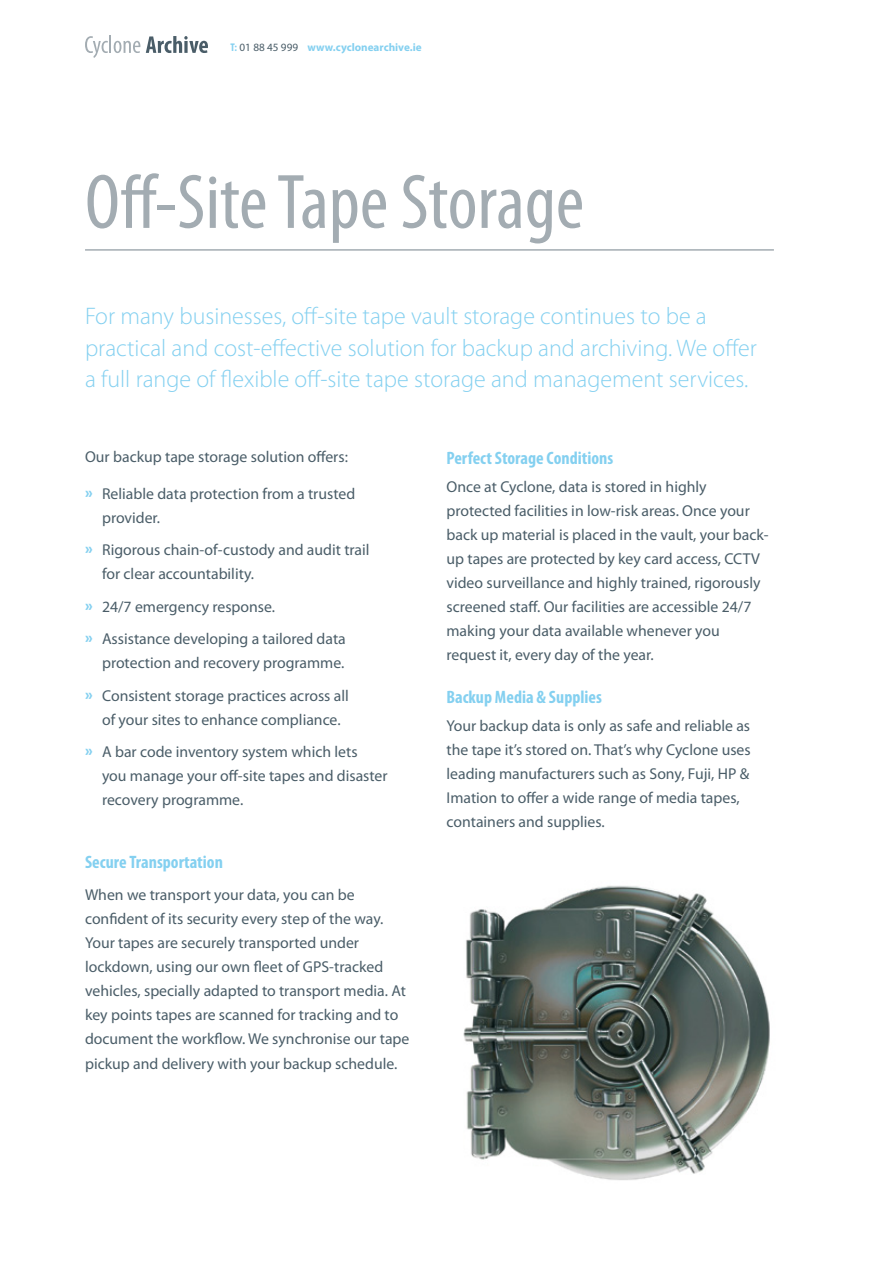
<style>
.page{position:relative;width:893px;height:1263px;background:#fff}
.page>*{position:absolute;margin:0;border:0;box-sizing:border-box;transform-origin:0 0}
.t1{font:condensed 78px "Myriad Pro";color:#a3acb2}
.t2{font:300 24px/31.5px "Myriad Pro";color:#84d0f0}
.t3{font:700 condensed 18px "Myriad Pro";color:#84d0f0}
.t4{font:15.75px/24px "Myriad Pro";color:#4a5d68}
.t5{font:700 11.1px "Myriad Pro";color:#84d0f0}
.s1{font-stretch:condensed}
.s2{font-weight:400;color:#4a5d68}
.s3{font-weight:900;color:#84d0f0}
</style>
<div class="page">
<svg style="left:146px;top:36px;width:62px;height:17px"></svg>
<svg style="left:85px;top:36px;width:55px;height:22px"></svg>
<img style="left:463px;top:885px;width:307px;height:295px">
<hr style="left:85px;top:249px;width:689px;height:2px;background:#a3acb2">
<p class="t5" style="left:230px;top:40px;width:193px"><span class="s1">T:</span> <span class="s2">01 88 45 999</span> www.cyclonearchive.ie</p>
<h1 class="t1" style="left:85px;top:155px;width:501px">Off-Site Tape Storage</h1>
<h2 class="t2" style="left:85px;top:300px;width:673px">For many businesses, off-site tape vault storage continues to be a practical and cost-effective solution for backup and archiving. We offer a full range of flexible off-site tape storage and management services.</h2>
<p class="t4" style="left:85px;top:444px;width:264px">Our backup tape storage solution offers:</p>
<p class="t4" style="left:102px;top:481px;width:255px;text-indent:-17px"><span class="s3">»</span> Reliable data protection from a trusted provider.</p>
<p class="t4" style="left:102px;top:538px;width:269px;text-indent:-17px"><span class="s3">»</span> Rigorous chain-of-custody and audit trail for clear accountability.</p>
<p class="t4" style="left:85px;top:590px;width:262px;line-height:32.5px"><span class="s3">»</span> 24/7 emergency response.<br><span class="s3">»</span> Assistance developing a tailored data</p>
<p class="t4" style="left:85px;top:646px;width:265px;line-height:32.5px;text-align:right">protection and recovery programme.<br><span class="s3">»</span> Consistent storage practices across all</p>
<p class="t4" style="left:85px;top:703px;width:274px;line-height:32.5px;text-align:center">of your sites to enhance compliance.<br><span class="s3">»</span> A bar code inventory system which lets</p>
<p class="t4" style="left:102px;top:764px;width:287px">you manage your off-site tapes and disaster recovery programme.</p>
<p class="t3" style="left:85px;top:851px;width:139px">Secure Transportation</p>
<p class="t4" style="left:85px;top:883px;width:326px">When we transport your data, you can be confident of its security every step of the way.<br>Your tapes are securely transported under lockdown, using our own fleet of GPS-tracked vehicles, specially adapted to transport media. At key points tapes are scanned for tracking and to document the workflow. We synchronise our tape pickup and delivery with your backup schedule.</p>
<p class="t3" style="left:446px;top:446px;width:168px">Perfect Storage Conditions</p>
<p class="t4" style="left:446px;top:474px;width:324px">Once at Cyclone, data is stored in highly protected facilities in low-risk areas. Once your back up material is placed in the vault, your back&shy;up tapes are protected by key card access, CCTV video surveillance and highly trained, rigorously screened staff. Our facilities are accessible 24/7 making your data available whenever you request it, every day of the year.</p>
<p class="t3" style="left:446px;top:686px;width:157px">Backup Media &amp; Supplies</p>
<p class="t4" style="left:446px;top:713px;width:306px">Your backup data is only as safe and reliable as the tape it’s stored on. That’s why Cyclone uses leading manufacturers such as Sony, Fuji, HP &amp; Imation to offer a wide range of media tapes, containers and supplies.</p>
</div>
